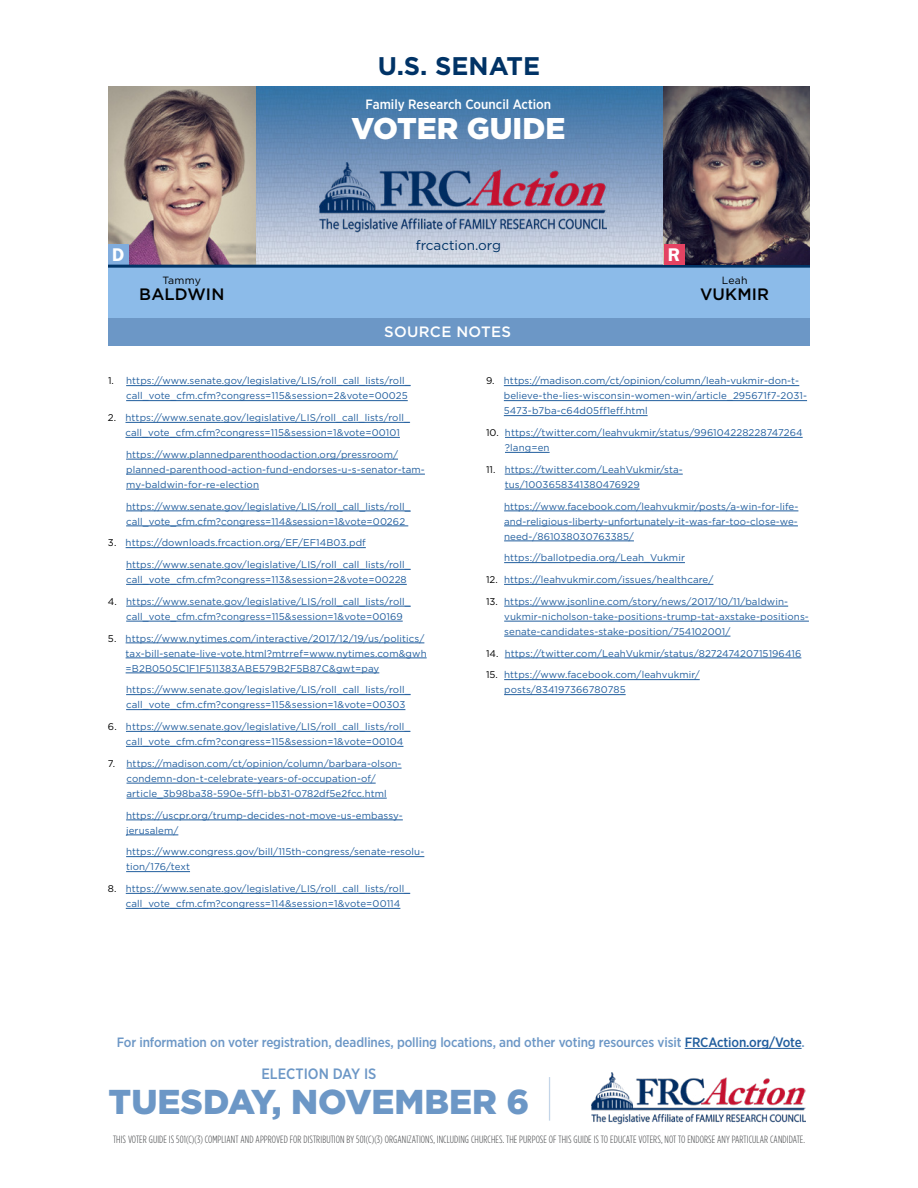
<style>
.page{position:relative;width:918px;height:1188px;background:#fff}
.page>*{position:absolute;margin:0;border:0;box-sizing:border-box;transform-origin:0 0}
.t1{font:900 34.5px "Gotham";color:#6c97c6}
.t2{font:900 30px "Gotham";color:#fff}
.t3{font:700 25.5px "Gotham";color:#036}
.t4{font:600 18.45px "ITC Franklin Gothic Std";color:#fff}
.t5{font:500 16.5px "Gotham";letter-spacing:.01em;color:#000}
.t6{font:500 15px "Gotham Narrow";color:#6c97c6}
.t7{font:500 15px "Gotham";letter-spacing:.02em;color:#fff}
.t8{font:500 13.5px "Gotham Narrow";letter-spacing:-.01em;color:#6c97c6}
.t9{font:500 13.5px "Gotham Narrow";color:#fff}
.t10{font:13.5px "Gotham";color:#036}
.t11{font:300 10.5px "Gotham Condensed";letter-spacing:.01em;color:#3f4143}
.t12{font:10.5px "Gotham";letter-spacing:.02em;color:#000}
.t13{font:9.75px/15px "Gotham";letter-spacing:.01em;color:#215e9e}
.s1{color:#000}
.s2{color:#215e9e}
</style>
<div class="page">
<img style="left:256px;top:86px;width:408px;height:179px">
<img style="left:320px;top:162px;width:286px;height:73px">
<div style="left:108px;top:318px;width:702px;height:28px;background:#6c97c6"></div>
<div style="left:108px;top:265px;width:702px;height:53px;background:#8cbbe9"></div>
<img style="left:108px;top:86px;width:148px;height:179px">
<div style="left:108px;top:244px;width:21px;height:21px;background:#80acdd"></div>
<hr style="left:108px;top:265px;width:702px;height:3px;background:#036">
<hr style="left:126px;top:385px;width:285px;height:1px;background:#215e9e">
<hr style="left:126px;top:400px;width:282px;height:1px;background:#215e9e">
<hr style="left:125px;top:422px;width:285px;height:1px;background:#215e9e">
<hr style="left:125px;top:437px;width:275px;height:1px;background:#215e9e">
<hr style="left:126px;top:459px;width:272px;height:1px;background:#215e9e">
<hr style="left:126px;top:474px;width:299px;height:1px;background:#215e9e">
<hr style="left:126px;top:489px;width:133px;height:1px;background:#215e9e">
<hr style="left:126px;top:511px;width:285px;height:1px;background:#215e9e">
<hr style="left:126px;top:526px;width:282px;height:1px;background:#215e9e">
<hr style="left:126px;top:547px;width:240px;height:1px;background:#215e9e">
<hr style="left:126px;top:569px;width:285px;height:1px;background:#215e9e">
<hr style="left:126px;top:584px;width:281px;height:1px;background:#215e9e">
<hr style="left:126px;top:606px;width:285px;height:1px;background:#215e9e">
<hr style="left:126px;top:621px;width:277px;height:1px;background:#215e9e">
<hr style="left:126px;top:643px;width:298px;height:1px;background:#215e9e">
<hr style="left:126px;top:658px;width:301px;height:1px;background:#215e9e">
<hr style="left:126px;top:673px;width:253px;height:1px;background:#215e9e">
<hr style="left:126px;top:694px;width:285px;height:1px;background:#215e9e">
<hr style="left:126px;top:709px;width:279px;height:1px;background:#215e9e">
<hr style="left:126px;top:731px;width:284px;height:1px;background:#215e9e">
<hr style="left:126px;top:746px;width:277px;height:1px;background:#215e9e">
<hr style="left:127px;top:768px;width:275px;height:1px;background:#215e9e">
<hr style="left:127px;top:783px;width:249px;height:1px;background:#215e9e">
<hr style="left:127px;top:798px;width:260px;height:1px;background:#215e9e">
<hr style="left:126px;top:820px;width:277px;height:1px;background:#215e9e">
<hr style="left:126px;top:835px;width:52px;height:1px;background:#215e9e">
<hr style="left:126px;top:856px;width:298px;height:1px;background:#215e9e">
<hr style="left:126px;top:871px;width:64px;height:1px;background:#215e9e">
<hr style="left:126px;top:893px;width:284px;height:1px;background:#215e9e">
<hr style="left:126px;top:908px;width:274px;height:1px;background:#215e9e">
<hr style="left:504px;top:385px;width:295px;height:1px;background:#215e9e">
<hr style="left:504px;top:400px;width:303px;height:1px;background:#215e9e">
<hr style="left:504px;top:415px;width:144px;height:1px;background:#215e9e">
<hr style="left:505px;top:437px;width:298px;height:1px;background:#215e9e">
<hr style="left:505px;top:452px;width:45px;height:1px;background:#215e9e">
<hr style="left:505px;top:474px;width:178px;height:1px;background:#215e9e">
<hr style="left:505px;top:489px;width:135px;height:1px;background:#215e9e">
<hr style="left:504px;top:511px;width:294px;height:1px;background:#215e9e">
<hr style="left:504px;top:526px;width:294px;height:1px;background:#215e9e">
<hr style="left:504px;top:541px;width:130px;height:1px;background:#215e9e">
<hr style="left:504px;top:562px;width:181px;height:1px;background:#215e9e">
<hr style="left:504px;top:584px;width:209px;height:1px;background:#215e9e">
<hr style="left:504px;top:606px;width:284px;height:1px;background:#215e9e">
<hr style="left:504px;top:621px;width:305px;height:1px;background:#215e9e">
<hr style="left:504px;top:636px;width:226px;height:1px;background:#215e9e">
<hr style="left:505px;top:658px;width:296px;height:1px;background:#215e9e">
<hr style="left:504px;top:679px;width:196px;height:1px;background:#215e9e">
<hr style="left:504px;top:694px;width:122px;height:1px;background:#215e9e">
<img style="left:592px;top:1073px;width:213px;height:52px">
<hr style="left:549px;top:1077px;width:1px;height:44px;background:#c4d5e8">
<img style="left:664px;top:86px;width:146px;height:179px">
<div style="left:664px;top:244px;width:20px;height:21px;background:#e44362"></div>
<hr style="left:685px;top:1048px;width:117px;height:1px;background:#215e9e">
<h3 class="t3" style="left:378px;top:51px;width:164px">U.S. SENATE</h3>
<h3 class="t4" style="left:112px;top:243px;width:14px">D</h3>
<p class="t12" style="left:163px;top:274px;width:40px">Tammy</p>
<h3 class="t5" style="left:139px;top:285px;width:87px">BALDWIN</h3>
<h3 class="t9" style="left:366px;top:96px;width:187px">Family Research Council Action</h3>
<h2 class="t2" style="left:352px;top:112px;width:215px">VOTER GUIDE</h2>
<h3 class="t10" style="left:416px;top:238px;width:87px">frcaction.org</h3>
<h3 class="t7" style="left:384px;top:323px;width:128px">SOURCE NOTES</h3>
<h3 class="t4" style="left:668px;top:243px;width:14px">R</h3>
<p class="t12" style="left:722px;top:274px;width:27px">Leah</p>
<h3 class="t5" style="left:700px;top:285px;width:71px">VUKMIR</h3>
<p class="t13" style="left:108px;top:373px;width:304px;text-align:right"><span class="s1">1.</span> https://www.senate.gov/legislative/LIS/roll_call_lists/roll_ call_vote_cfm.cfm?congress=115&amp;session=2&amp;vote=00025</p>
<p class="t13" style="left:125px;top:410px;width:286px;text-indent:-17px"><span class="s1">2.</span> https://www.senate.gov/legislative/LIS/roll_call_lists/roll_ call_vote_cfm.cfm?congress=115&amp;session=1&amp;vote=00101</p>
<p class="t13" style="left:126px;top:447px;width:300px">https://www.plannedparenthoodaction.org/pressroom/ planned-parenthood-action-fund-endorses-u-s-senator-tam&shy;my-baldwin-for-re-election</p>
<p class="t13" style="left:126px;top:498px;width:286px">https://www.senate.gov/legislative/LIS/roll_call_lists/roll_ call_vote_cfm.cfm?congress=114&amp;session=1&amp;vote=00262</p>
<p class="t13" style="left:108px;top:535px;width:259px"><span class="s1">3.</span> https://downloads.frcaction.org/EF/EF14B03.pdf</p>
<p class="t13" style="left:126px;top:557px;width:286px">https://www.senate.gov/legislative/LIS/roll_call_lists/roll_ call_vote_cfm.cfm?congress=113&amp;session=2&amp;vote=00228</p>
<p class="t13" style="left:126px;top:594px;width:286px;text-indent:-18px"><span class="s1">4.</span> https://www.senate.gov/legislative/LIS/roll_call_lists/roll_ call_vote_cfm.cfm?congress=115&amp;session=1&amp;vote=00169</p>
<p class="t13" style="left:126px;top:630px;width:303px;text-indent:-18px"><span class="s1">5.</span> https://www.nytimes.com/interactive/2017/12/19/us/politics/ tax-bill-senate-live-vote.html?mtrref=www.nytimes.com&amp;gwh =B2B0505C1F1F511383ABE579B2F5B87C&amp;gwt=pay</p>
<p class="t13" style="left:126px;top:682px;width:286px">https://www.senate.gov/legislative/LIS/roll_call_lists/roll_ call_vote_cfm.cfm?congress=115&amp;session=1&amp;vote=00303</p>
<p class="t13" style="left:126px;top:719px;width:286px;text-indent:-18px"><span class="s1">6.</span> https://www.senate.gov/legislative/LIS/roll_call_lists/roll_ call_vote_cfm.cfm?congress=115&amp;session=1&amp;vote=00104</p>
<p class="t13" style="left:127px;top:756px;width:277px;text-indent:-19px"><span class="s1">7.</span> https://madison.com/ct/opinion/column/barbara-olson&shy;condemn-don-t-celebrate-years-of-occupation-of/ article_3b98ba38-590e-5ff1-bb31-0782df5e2fcc.html</p>
<p class="t13" style="left:126px;top:807px;width:278px">https://uscpr.org/trump-decides-not-move-us-embassy&shy;jerusalem/</p>
<p class="t13" style="left:126px;top:844px;width:300px">https://www.congress.gov/bill/115th-congress/senate-resolu&shy;tion/176/text</p>
<p class="t13" style="left:126px;top:881px;width:286px;text-indent:-18px"><span class="s1">8.</span> https://www.senate.gov/legislative/LIS/roll_call_lists/roll_ call_vote_cfm.cfm?congress=114&amp;session=1&amp;vote=00114</p>
<p class="t13" style="left:504px;top:373px;width:305px;text-indent:-18px"><span class="s1">9.</span> https://madison.com/ct/opinion/column/leah-vukmir-don-t&shy;believe-the-lies-wisconsin-women-win/article_295671f7-2031-<br>5473-b7ba-c64d05ff1eff.html</p>
<p class="t13" style="left:505px;top:425px;width:299px;text-indent:-19px"><span class="s1">10.</span> https://twitter.com/leahvukmir/status/996104228228747264 ?lang=en</p>
<p class="t13" style="left:505px;top:462px;width:180px;text-indent:-19px"><span class="s1">11.</span> https://twitter.com/LeahVukmir/sta&shy;tus/1003658341380476929</p>
<p class="t13" style="left:504px;top:498px;width:296px;text-align:justify">https://www.facebook.com/leahvukmir/posts/a-win-for-life&shy;and-religious-liberty-unfortunately-it-was-far-too-close-we&shy;need-/861038030763385/</p>
<p class="t13" style="left:504px;top:550px;width:182px">https://ballotpedia.org/Leah_Vukmir</p>
<p class="t13" style="left:486px;top:572px;width:229px"><span class="s1">12.</span> https://leahvukmir.com/issues/healthcare/</p>
<p class="t13" style="left:504px;top:594px;width:306px;text-indent:-18px"><span class="s1">13.</span> https://www.jsonline.com/story/news/2017/10/11/baldwin&shy;vukmir-nicholson-take-positions-trump-tat-axstake-positions&shy;senate-candidates-stake-position/754102001/</p>
<p class="t13" style="left:486px;top:645px;width:317px"><span class="s1">14.</span> https://twitter.com/LeahVukmir/status/827247420715196416</p>
<p class="t13" style="left:504px;top:667px;width:197px;text-indent:-18px"><span class="s1">15.</span> https://www.facebook.com/leahvukmir/ posts/834197366780785</p>
<h3 class="t8" style="left:117px;top:1034px;width:690px">For information on voter registration, deadlines, polling locations, and other voting resources visit <span class="s2">FRCAction.org/Vote</span>.</h3>
<h3 class="t6" style="left:261px;top:1064px;width:117px">ELECTION DAY IS</h3>
<h1 class="t1" style="left:109px;top:1082px;width:422px">TUESDAY, NOVEMBER 6</h1>
<p class="t11" style="left:113px;top:1134px;width:693px">THIS VOTER GUIDE IS 501(C)(3) COMPLIANT AND APPROVED FOR DISTRIBUTION BY 501(C)(3) ORGANIZATIONS, INCLUDING CHURCHES. THE PURPOSE OF THIS GUIDE IS TO EDUCATE VOTERS, NOT TO ENDORSE ANY PARTICULAR CANDIDATE.</p>
</div>
